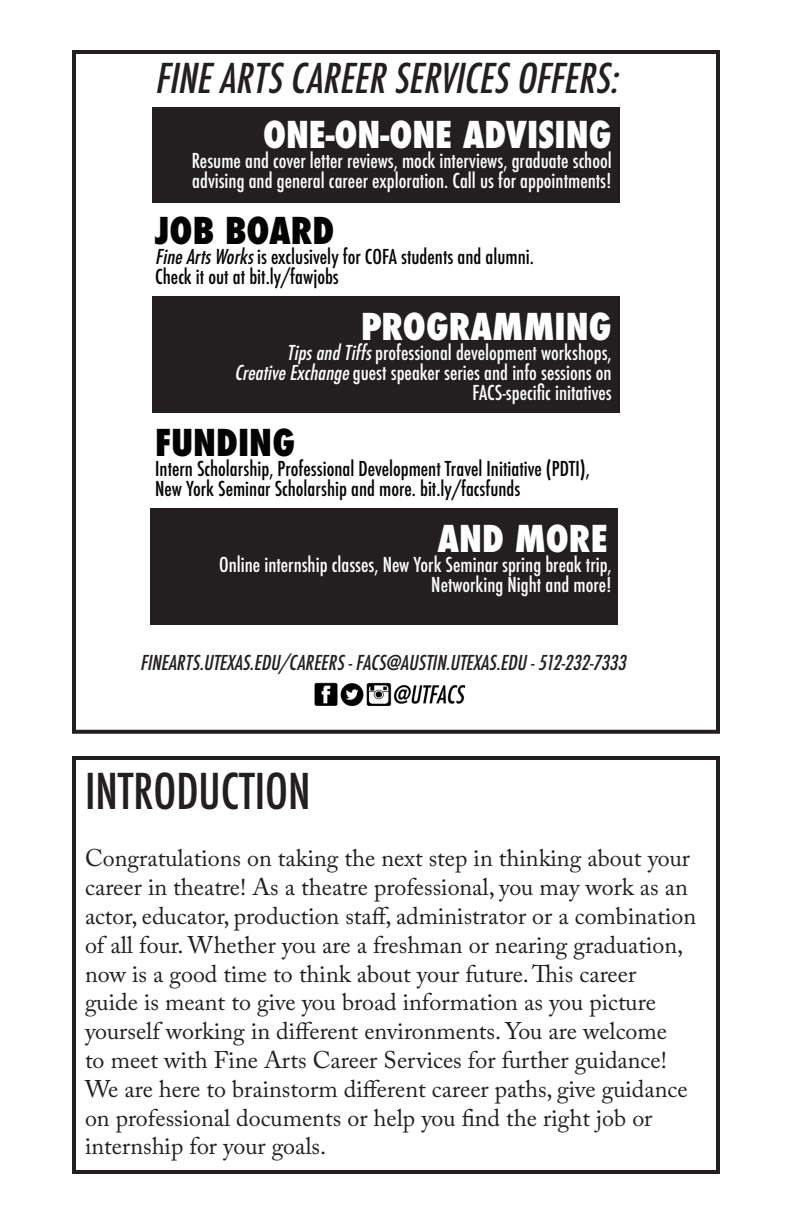
<style>
.page{position:relative;width:792px;height:1224px;background:#fff}
.page>*{position:absolute;margin:0;border:0;box-sizing:border-box;transform-origin:0 0}
.t1{font:500 condensed 48px "Futura";color:#231f20}
.t2{font:italic 500 condensed 40px "Futura";color:#231f20}
.t3{font:800 condensed 36px "Futura";color:#fff}
.t4{font:800 condensed 36px "Futura";color:#040503}
.t5{font:24px/28.8px "Adobe Caslon Pro";color:#231f20}
.t6{font:500 condensed 20px/20px "Futura";color:#fff;text-align:right}
.t7{font:500 condensed 20px/20px "Futura";color:#040503}
.t8{font:italic 500 condensed 20px "Futura";color:#231f20}
.s1{font-style:italic}
</style>
<div class="page">
<svg style="left:72px;top:50px;width:648px;height:684px"></svg>
<div style="left:72px;top:756px;width:648px;height:418px;border:4px solid #231f20"></div>
<div style="left:150px;top:508px;width:467px;height:116px;background:#231f20"></div>
<div style="left:152px;top:296px;width:467px;height:117px;background:#231f20"></div>
<div style="left:153px;top:108px;width:467px;height:95px;background:#231f20"></div>
<img style="left:302px;top:674px;width:177px;height:46px">
<p class="t2" style="left:155px;top:53px;width:474px">FINEARTSCAREERSERVICESOFFERS:</p>
<p class="t3" style="left:263px;top:110px;width:350px">ONE-ON-ONE ADVISING</p>
<p class="t6" style="left:192px;top:150px;width:421px;text-align:left">Resume and cover letter reviews, mock interviews, graduate school advising and general career exploration. Call us for appointments!</p>
<p class="t4" style="left:155px;top:206px;width:181px">JOB BOARD</p>
<p class="t7" style="left:155px;top:246px;width:380px"><span class="s1">FineArtsWorks</span>is exclusively for COFA students and alumni.<br>Check it out at bit.ly/fawjobs</p>
<p class="t3" style="left:361px;top:302px;width:252px">PROGRAMMING</p>
<p class="t6" style="left:234px;top:342px;width:379px"><span class="s1">TipsandTiffs</span>professional development workshops,<br><span class="s1">CreativeExchange</span>guest speaker series and info sessions on<br>FACS-specific initatives</p>
<p class="t4" style="left:155px;top:418px;width:141px">FUNDING</p>
<p class="t7" style="left:155px;top:458px;width:436px">Intern Scholarship, Professional Development Travel Initiative (PDTI),<br>New York Seminar Scholarship and more. bit.ly/facsfunds</p>
<p class="t3" style="left:437px;top:514px;width:172px">AND MORE</p>
<p class="t6" style="left:219px;top:554px;width:394px">Online internship classes, New York Seminar spring break trip,<br>Networking Night and more!</p>
<p class="t8" style="left:140px;top:650px;width:492px">FINEARTS.UTEXAS.EDU/CAREERS-FACS@AUSTIN.UTEXAS.EDU -512-232-7333</p>
<p class="t1" style="left:85px;top:760px;width:227px">INTRODUCTION</p>
<p class="t5" style="left:85px;top:844px;width:613px">Congratulations on taking the next step in thinking about your career in theatre! As a theatre professional, you may work as an actor, educator, production staff, administrator or a combination of all four. Whether you are a freshman or nearing graduation, now is a good time to think about your future. This career<br>guide is meant to give you broad information as you picture yourself working in different environments. You are welcome<br>to meet with Fine Arts Career Services for further guidance!<br>We are here to brainstorm different career paths, give guidance on professional documents or help you find the right job or internship for your goals.</p>
</div>
